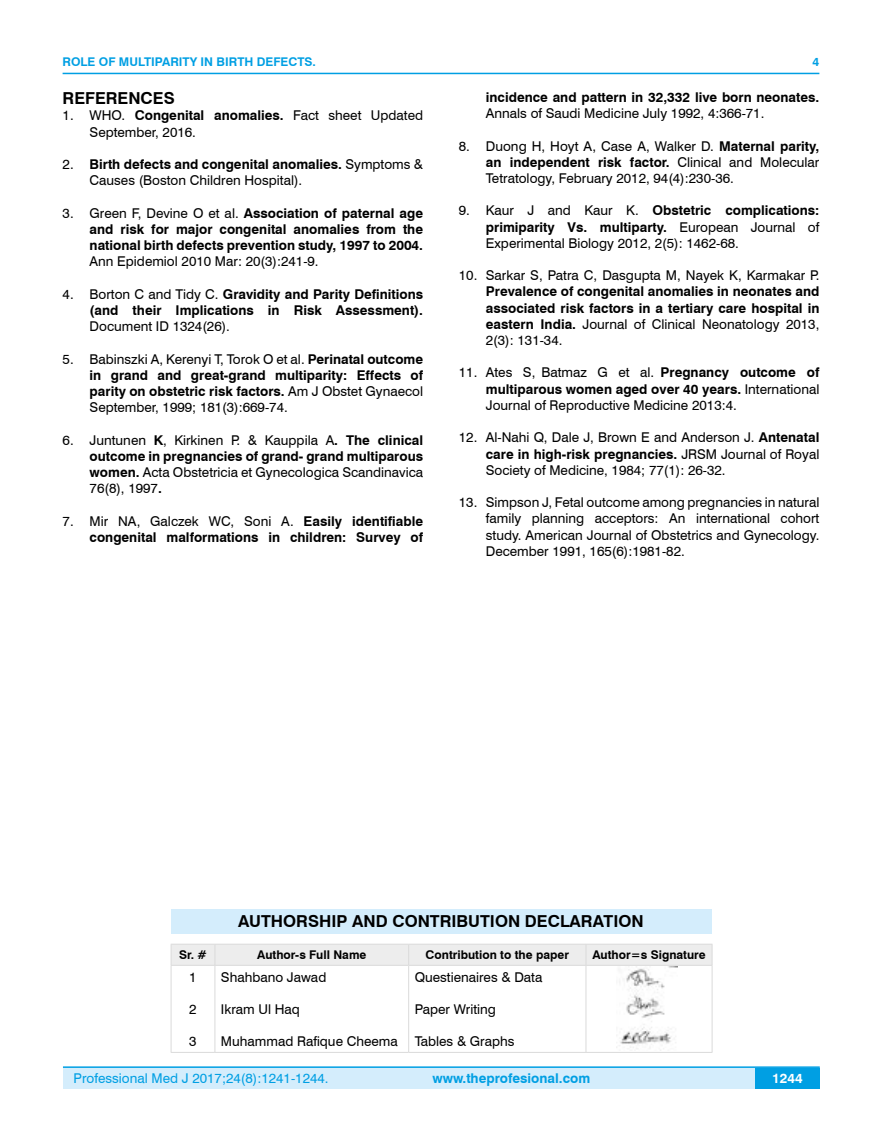
<style>
.page{position:relative;width:882px;height:1145px;background:#fff}
.page>*{position:absolute;margin:0;border:0;box-sizing:border-box;transform-origin:0 0}
.t1{font:700 16.5px "Swiss 721 BT";color:#000}
.t2{font:13.5px/16.2px "Swiss 721 BT";color:#000;text-align:justify}
.t3{font:700 13.5px/16.2px "Swiss 721 BT";color:#000;text-align:justify}
.t4{font:13.5px "Swiss 721 BT";color:#009fe3}
.t5{font:700 13.5px "Swiss 721 BT";color:#009fe3}
.t6{font:700 13.5px "Swiss 721 BT";color:#fff}
.t7{font:700 12px "Swiss 721 BT";color:#000}
.t8{font:700 12px "Swiss 721 BT";color:#009fe3}
.s1{font-weight:700}
.s2{font-weight:400}
</style>
<div class="page">
<div style="left:63px;top:1067px;width:756px;height:21px;background:#d4edfc"></div>
<hr style="left:63px;top:1066px;width:756px;height:2px;background:#009fe3">
<div style="left:754px;top:1068px;width:65px;height:20px;background:#009fe3"></div>
<hr style="left:63px;top:73px;width:756px;height:1px;background:#009fe3">
<div style="left:171px;top:909px;width:540px;height:24px;background:#d4edfc"></div>
<hr style="left:171px;top:943px;width:44px;height:1px;background:#dadada">
<hr style="left:215px;top:943px;width:193px;height:1px;background:#dadada">
<hr style="left:408px;top:943px;width:177px;height:1px;background:#dadada">
<hr style="left:585px;top:943px;width:127px;height:1px;background:#dadada">
<div style="left:171px;top:944px;width:541px;height:21px;background:#ededed"></div>
<hr style="left:171px;top:965px;width:44px;height:1px;background:#dadada">
<hr style="left:171px;top:965px;width:1px;height:87px;background:#dadada">
<hr style="left:215px;top:965px;width:193px;height:1px;background:#dadada">
<hr style="left:214px;top:965px;width:1px;height:87px;background:#dadada">
<hr style="left:408px;top:965px;width:177px;height:1px;background:#dadada">
<hr style="left:408px;top:965px;width:1px;height:87px;background:#dadada">
<hr style="left:585px;top:965px;width:127px;height:1px;background:#dadada">
<hr style="left:585px;top:965px;width:1px;height:87px;background:#dadada">
<hr style="left:711px;top:965px;width:1px;height:87px;background:#dadada">
<hr style="left:171px;top:1052px;width:44px;height:1px;background:#dadada">
<hr style="left:215px;top:1052px;width:193px;height:1px;background:#dadada">
<hr style="left:408px;top:1052px;width:177px;height:1px;background:#dadada">
<hr style="left:585px;top:1052px;width:127px;height:1px;background:#dadada">
<img style="left:616px;top:966px;width:61px;height:83px">
<p class="t8" style="left:63px;top:53px;width:255px">ROLE OF MULTIPARITY IN BIRTH DEFECTS.</p>
<p class="t1" style="left:63px;top:87px;width:114px">REFERENCES</p>
<p class="t2" style="left:90px;top:107px;width:335px;text-indent:-27px">1. WHO. <span class="s1">Congenital anomalies.</span> Fact sheet Updated<br>September, 2016.</p>
<p class="t2" style="left:90px;top:156px;width:335px;text-indent:-27px">2. <span class="s1">Birth defects and congenital anomalies.</span> Symptoms &amp;<br>Causes (Boston Children Hospital).</p>
<p class="t3" style="left:90px;top:204px;width:335px;text-indent:-27px"><span class="s2">3. Green F, Devine O et al.</span> Association of paternal age and risk for major congenital anomalies from the national birth defects prevention study, 1997 to 2004.</p>
<p class="t2" style="left:90px;top:253px;width:230px">Ann Epidemiol 2010 Mar: 20(3):241-9.</p>
<p class="t3" style="left:63px;top:285px;width:362px;text-align:right"><span class="s2">4. Borton C and Tidy C.</span> Gravidity and Parity Definitions (and their Implications in Risk Assessment).</p>
<p class="t2" style="left:90px;top:318px;width:142px">Document ID 1324(26).</p>
<p class="t3" style="left:90px;top:350px;width:335px;text-indent:-27px"><span class="s2">5. Babinszki A, Kerenyi T, Torok O et al.</span> Perinatal outcome in grand and great-grand multiparity: Effects of parity on obstetric risk factors. <span class="s2">Am J Obstet Gynaecol September, 1999; 181(3):669-74.</span></p>
<p class="t2" style="left:90px;top:431px;width:335px;text-indent:-27px">6. Juntunen <span class="s1">K</span>, Kirkinen P. &amp; Kauppila A<span class="s1">. The clinical outcome in pregnancies of grand- grand multiparous women.</span> Acta Obstetricia et Gynecologica Scandinavica 76(8), 1997<span class="s1">.</span></p>
<p class="t3" style="left:63px;top:512px;width:362px;text-align:right"><span class="s2">7. Mir NA, Galczek WC, Soni A.</span> Easily identifiable congenital malformations in children: Survey of</p>
<p class="t8" style="left:812px;top:53px;width:8px">4</p>
<p class="t3" style="left:485px;top:89px;width:335px">incidence and pattern in 32,332 live born neonates.</p>
<p class="t2" style="left:485px;top:105px;width:280px">Annals of Saudi Medicine July 1992, 4:366-71.</p>
<p class="t2" style="left:485px;top:137px;width:335px;text-indent:-27px">8. Duong H, Hoyt A, Case A, Walker D. <span class="s1">Maternal parity, an independent risk factor.</span> Clinical and Molecular Tetratology, February 2012, 94(4):230-36.</p>
<p class="t2" style="left:485px;top:202px;width:335px;text-indent:-27px">9. Kaur J and Kaur K. <span class="s1">Obstetric complications: primiparity Vs. multiparty.</span> European Journal of Experimental Biology 2012, 2(5): 1462-68.</p>
<p class="t2" style="left:458px;top:267px;width:362px">10. Sarkar S, Patra C, Dasgupta M, Nayek K, Karmakar P.</p>
<p class="t3" style="left:485px;top:283px;width:335px">Prevalence of congenital anomalies in neonates and associated risk factors in a tertiary care hospital in eastern India. <span class="s2">Journal of Clinical Neonatology 2013, 2(3): 131-34.</span></p>
<p class="t2" style="left:485px;top:364px;width:335px;text-indent:-27px">11. Ates S, Batmaz G et al. <span class="s1">Pregnancy outcome of multiparous women aged over 40 years.</span> International Journal of Reproductive Medicine 2013:4.</p>
<p class="t2" style="left:485px;top:429px;width:335px;text-indent:-27px">12. Al-Nahi Q, Dale J, Brown E and Anderson J. <span class="s1">Antenatal care in high-risk pregnancies.</span> JRSM Journal of Royal Society of Medicine, 1984; 77(1): 26-32.</p>
<p class="t2" style="left:485px;top:494px;width:335px;text-indent:-27px">13. Simpson J, Fetal outcome among pregnancies in natural family planning acceptors: An international cohort study. American Journal of Obstetrics and Gynecology.<br>December 1991, 165(6):1981-82.</p>
<p class="t1" style="left:238px;top:910px;width:406px">AUTHORSHIP AND CONTRIBUTION DECLARATION</p>
<p class="t7" style="left:179px;top:946px;width:29px">Sr. #</p>
<p class="t7" style="left:257px;top:946px;width:111px">Author-s Full Name</p>
<p class="t7" style="left:425px;top:946px;width:145px">Contribution to the paper</p>
<p class="t7" style="left:592px;top:946px;width:115px">Author=s Signature</p>
<p class="t2" style="left:189px;top:968px;width:9px">1</p>
<p class="t2" style="left:189px;top:1000px;width:9px">2</p>
<p class="t2" style="left:189px;top:1033px;width:9px">3</p>
<p class="t2" style="left:414px;top:968px;width:129px">Questienaires &amp; Data</p>
<p class="t2" style="left:414px;top:1000px;width:83px">Paper Writing</p>
<p class="t2" style="left:414px;top:1033px;width:101px">Tables &amp; Graphs</p>
<p class="t2" style="left:221px;top:968px;width:107px">Shahbano Jawad</p>
<p class="t2" style="left:221px;top:1000px;width:80px">Ikram Ul Haq</p>
<p class="t2" style="left:221px;top:1033px;width:178px">Muhammad Rafique Cheema</p>
<p class="t4" style="left:74px;top:1069px;width:256px">Professional Med J 2017;24(8):1241-1244.</p>
<p class="t5" style="left:432px;top:1069px;width:159px">www.theprofesional.com</p>
<p class="t6" style="left:771px;top:1069px;width:32px">1244</p>
</div>
